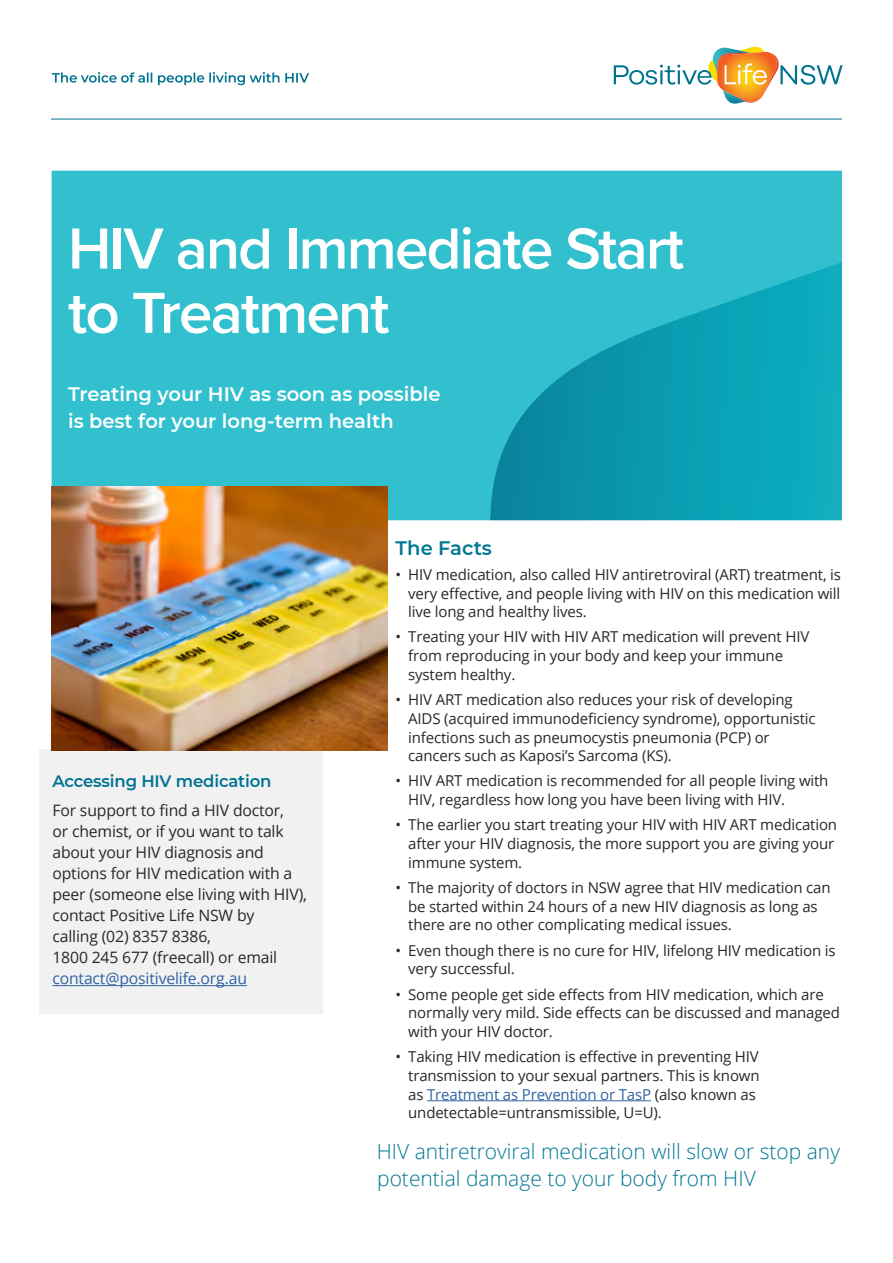
<style>
.page{position:relative;width:893px;height:1263px;background:#fff}
.page>*{position:absolute;margin:0;border:0;box-sizing:border-box;transform-origin:0 0}
.t1{font:600 60px/64.3px "Proxima Nova";letter-spacing:-.03em;color:#fff}
.t2{font:300 21px/27px "Open Sans";color:#007793}
.t3{font:600 19.5px/27px "Montserrat";color:#fff}
.t4{font:600 19.5px "Montserrat";color:#007793}
.t5{font:600 16.5px "Montserrat";letter-spacing:-.01em;color:#00738f}
.t6{font:15.75px/21px "Open Sans";letter-spacing:-.01em;color:#292829}
.t7{font:15.75px "Open Sans";letter-spacing:-.01em;color:#2f63a2}
.t8{font:15px/18.8px "Open Sans";letter-spacing:-.01em;color:#292829}
.s1{color:#2f63a2}
</style>
<div class="page">
<svg style="left:614px;top:47px;width:229px;height:57px"></svg>
<svg style="left:52px;top:72px;width:257px;height:13px"></svg>
<hr style="left:51px;top:119px;width:791px;height:1px;background:#00738f">
<div style="left:51px;top:170px;width:792px;height:351px;background:#32c0cf"></div>
<svg style="left:490px;top:262px;width:351px;height:257px"></svg>
<div style="left:40px;top:750px;width:283px;height:264px;background:#f1f1f2"></div>
<hr style="left:52px;top:985px;width:195px;height:1px;background:#2f63a2">
<hr style="left:427px;top:1100px;width:224px;height:1px;background:#2f63a2">
<img style="left:51px;top:487px;width:337px;height:263px">
<h1 class="t1" style="left:68px;top:215px;width:617px">HIV and Immediate Start to Treatment</h1>
<h3 class="t3" style="left:68px;top:379px;width:374px">Treating your HIV as soon as possible is best for your long-term health</h3>
<p class="t5" style="left:52px;top:769px;width:221px">Accessing HIV medication</p>
<p class="t6" style="left:52px;top:800px;width:256px">For support to find a HIV doctor,<br>or chemist, or if you want to talk about your HIV diagnosis and options for HIV medication with a peer (someone else living with HIV), contact Positive Life NSW by<br>calling (02) 8357 8386,<br>1800 245 677 (freecall) or email</p>
<p class="t7" style="left:52px;top:968px;width:196px">contact@positivelife.org.au</p>
<h3 class="t4" style="left:395px;top:534px;width:98px">The Facts</h3>
<p class="t8" style="left:408px;top:565px;width:434px;text-align:justify;text-indent:-13px">• HIV medication, also called HIV antiretroviral (ART) treatment, is very effective, and people living with HIV on this medication will live long and healthy lives.</p>
<p class="t8" style="left:408px;top:627px;width:403px;text-indent:-13px">• Treating your HIV with HIV ART medication will prevent HIV from reproducing in your body and keep your immune system healthy.</p>
<p class="t8" style="left:408px;top:690px;width:409px;text-indent:-13px">• HIV ART medication also reduces your risk of developing AIDS (acquired immunodeficiency syndrome), opportunistic infections such as pneumocystis pneumonia (PCP) or cancers such as Kaposi’s Sarcoma (KS).</p>
<p class="t8" style="left:408px;top:771px;width:422px;text-indent:-13px">• HIV ART medication is recommended for all people living with<br>HIV, regardless how long you have been living with HIV.</p>
<p class="t8" style="left:408px;top:815px;width:430px;text-indent:-13px">• The earlier you start treating your HIV with HIV ART medication after your HIV diagnosis, the more support you are giving your immune system.</p>
<p class="t8" style="left:408px;top:878px;width:424px;text-indent:-13px">• The majority of doctors in NSW agree that HIV medication can be started within 24 hours of a new HIV diagnosis as long as there are no other complicating medical issues.</p>
<p class="t8" style="left:408px;top:940px;width:429px;text-indent:-13px">• Even though there is no cure for HIV, lifelong HIV medication is very successful.</p>
<p class="t8" style="left:408px;top:984px;width:433px;text-indent:-13px">• Some people get side effects from HIV medication, which are normally very mild. Side effects can be discussed and managed with your HIV doctor.</p>
<p class="t8" style="left:408px;top:1047px;width:353px;text-indent:-13px">• Taking HIV medication is effective in preventing HIV transmission to your sexual partners. This is known as <span class="s1">Treatment as Prevention or TasP</span> (also known as undetectable=untransmissible, U=U).</p>
<h2 class="t2" style="left:377px;top:1138px;width:465px">HIV antiretroviral medication will slow or stop any potential damage to your body from HIV</h2>
</div>
